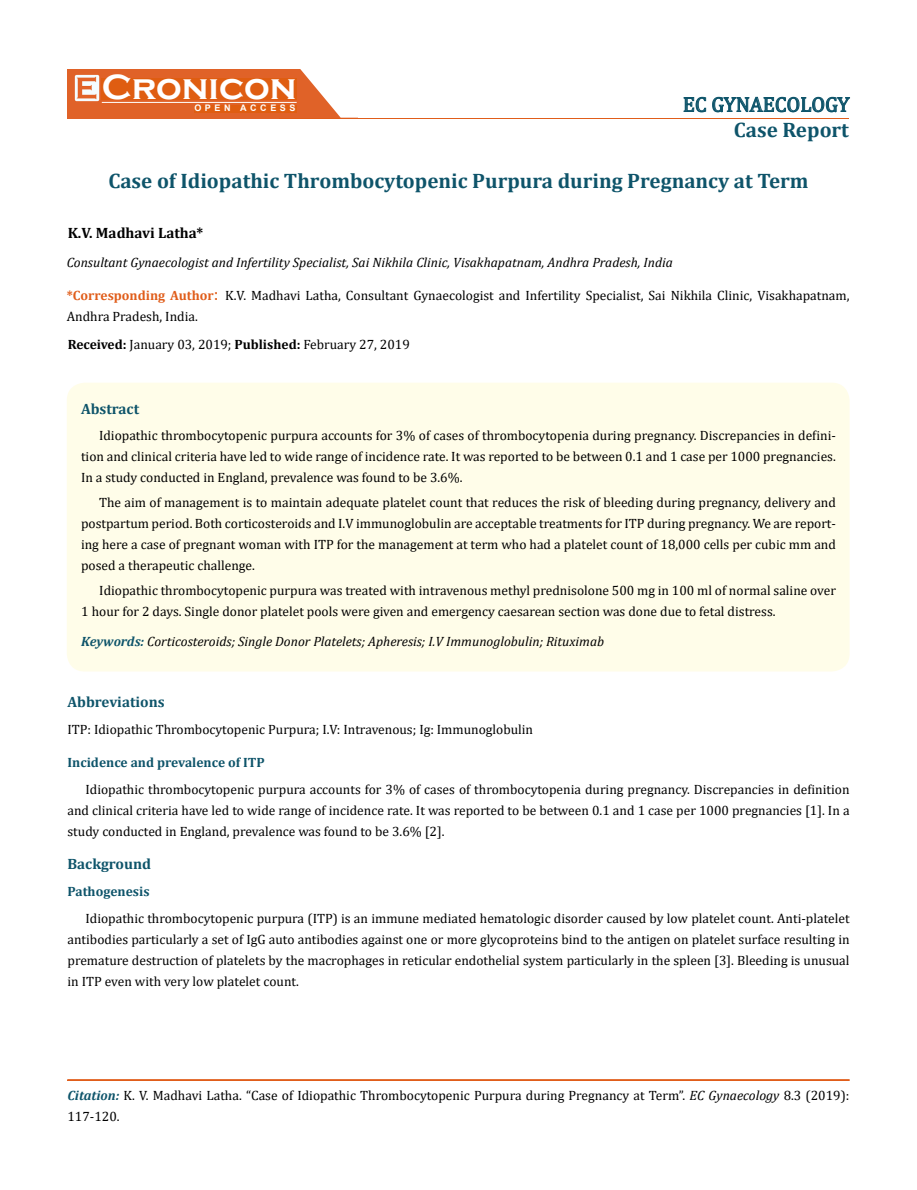
<style>
.page{position:relative;width:917px;height:1190px;background:#fff}
.page>*{position:absolute;margin:0;border:0;box-sizing:border-box;transform-origin:0 0}
.t1{font:700 36px "Copperplate Gothic";color:#fff}
.t2{font:700 21px "Cambria";color:#0e546a}
.t3{font:21px "Cambria";color:#0e546a}
.t4{font:700 15px "Cambria";color:#0e546a}
.t5{font:700 15px "Cambria";color:#000}
.t6{font:13.5px/21px "Cambria";color:#000;text-align:justify}
.t7{font:italic 13.5px "Cambria";color:#000}
.t8{font:700 13.5px "Cambria";color:#0e546a}
.t9{font:700 9px "Arial";letter-spacing:.4em;color:#fff}
.s1{font-weight:700;color:#e05d1a}
.s2{font-size:18px;color:#e05d1a}
.s3{font-weight:700}
.s4{font-weight:700;color:#0e546a}
.s5{font-weight:700;font-style:italic;color:#0e546a}
.s6{font-style:italic}
</style>
<div class="page">
<div style="left:67px;top:70px;width:290px;height:49px;background:#e06228"></div>
<svg style="left:300px;top:69px;width:58px;height:49px"></svg>
<img style="left:75px;top:75px;width:24px;height:26px">
<div style="left:102px;top:79px;width:195px;height:21px;background:#df5d11"></div>
<div style="left:194px;top:105px;width:103px;height:7px;background:#df5d11"></div>
<svg style="left:683px;top:97px;width:167px;height:15px"></svg>
<hr style="left:102px;top:102px;width:194px;height:1px;background:#fff">
<hr style="left:279px;top:118px;width:569px;height:1px;background:#e05d1a">
<hr style="left:67px;top:1080px;width:782px;height:1px;background:#e05d1a">
<div style="left:67px;top:1079px;width:782px;height:1px;border:1px solid #e05d1a"></div>
<div style="left:67px;top:382px;width:782px;height:289px;background:#fffde9;border-radius:18px"></div>
<h1 class="t1" style="left:102px;top:68px;width:196px">Cronicon</h1>
<p class="t9" style="left:194px;top:102px;width:103px">OPEN ACCESS</p>
<h2 class="t3" style="left:682px;top:92px;width:168px">EC GYNAECOLOGY</h2>
<h2 class="t2" style="left:733px;top:115px;width:117px">Case Report</h2>
<h2 class="t2" style="left:108px;top:166px;width:701px">Case of Idiopathic Thrombocytopenic Purpura during Pregnancy at Term</h2>
<p class="t5" style="left:68px;top:223px;width:137px">K.V. Madhavi Latha*</p>
<p class="t7" style="left:67px;top:253px;width:607px">Consultant Gynaecologist and Infertility Specialist, Sai Nikhila Clinic, Visakhapatnam, Andhra Pradesh, India</p>
<p class="t6" style="left:67px;top:285px;width:784px"><span class="s1">*Corresponding Author</span><span class="s2">:</span> K.V. Madhavi Latha, Consultant Gynaecologist and Infertility Specialist, Sai Nikhila Clinic, Visakhapatnam,<br>Andhra Pradesh, India.</p>
<p class="t6" style="left:68px;top:334px;width:343px"><span class="s3">Received:</span> January 03, 2019; <span class="s3">Published:</span> February 27, 2019</p>
<p class="t4" style="left:81px;top:398px;width:60px">Abstract</p>
<p class="t6" style="left:81px;top:424px;width:756px;text-indent:18px">Idiopathic thrombocytopenic purpura accounts for 3% of cases of thrombocytopenia during pregnancy. Discrepancies in defini&shy;tion and clinical criteria have led to wide range of incidence rate. It was reported to be between 0.1 and 1 case per 1000 pregnancies.<br>In a study conducted in England, prevalence was found to be 3.6%.</p>
<p class="t6" style="left:81px;top:492px;width:756px;text-indent:18px">The aim of management is to maintain adequate platelet count that reduces the risk of bleeding during pregnancy, delivery and postpartum period. Both corticosteroids and I.V immunoglobulin are acceptable treatments for ITP during pregnancy. We are report&shy;ing here a case of pregnant woman with ITP for the management at term who had a platelet count of 18,000 cells per cubic mm and posed a therapeutic challenge.</p>
<p class="t6" style="left:81px;top:580px;width:756px;text-indent:18px">Idiopathic thrombocytopenic purpura was treated with intravenous methyl prednisolone 500 mg in 100 ml of normal saline over<br>1 hour for 2 days. Single donor platelet pools were given and emergency caesarean section was done due to fetal distress.</p>
<p class="t7" style="left:81px;top:632px;width:524px"><span class="s4">Keywords:</span> Corticosteroids; Single Donor Platelets; Apheresis; I.V Immunoglobulin; Rituximab</p>
<p class="t4" style="left:67px;top:691px;width:99px">Abbreviations</p>
<p class="t6" style="left:67px;top:718px;width:467px">ITP: Idiopathic Thrombocytopenic Purpura; I.V: Intravenous; Ig: Immunoglobulin</p>
<p class="t8" style="left:67px;top:752px;width:199px">Incidence and prevalence of ITP</p>
<p class="t6" style="left:67px;top:778px;width:783px;text-indent:18px">Idiopathic thrombocytopenic purpura accounts for 3% of cases of thrombocytopenia during pregnancy. Discrepancies in definition and clinical criteria have led to wide range of incidence rate. It was reported to be between 0.1 and 1 case per 1000 pregnancies [1]. In a study conducted in England, prevalence was found to be 3.6% [2].</p>
<p class="t4" style="left:67px;top:853px;width:85px">Background</p>
<p class="t8" style="left:67px;top:881px;width:83px">Pathogenesis</p>
<p class="t6" style="left:67px;top:907px;width:783px;text-indent:18px">Idiopathic thrombocytopenic purpura (ITP) is an immune mediated hematologic disorder caused by low platelet count. Anti-platelet antibodies particularly a set of IgG auto antibodies against one or more glycoproteins bind to the antigen on platelet surface resulting in premature destruction of platelets by the macrophages in reticular endothelial system particularly in the spleen [3]. Bleeding is unusual in ITP even with very low platelet count.</p>
<p class="t6" style="left:67px;top:1084px;width:783px"><span class="s5">Citation:</span> K. V. Madhavi Latha. “Case of Idiopathic Thrombocytopenic Purpura during Pregnancy at Term”. <span class="s6">EC Gynaecology</span> 8.3 (2019):<br>117-120.</p>
</div>
